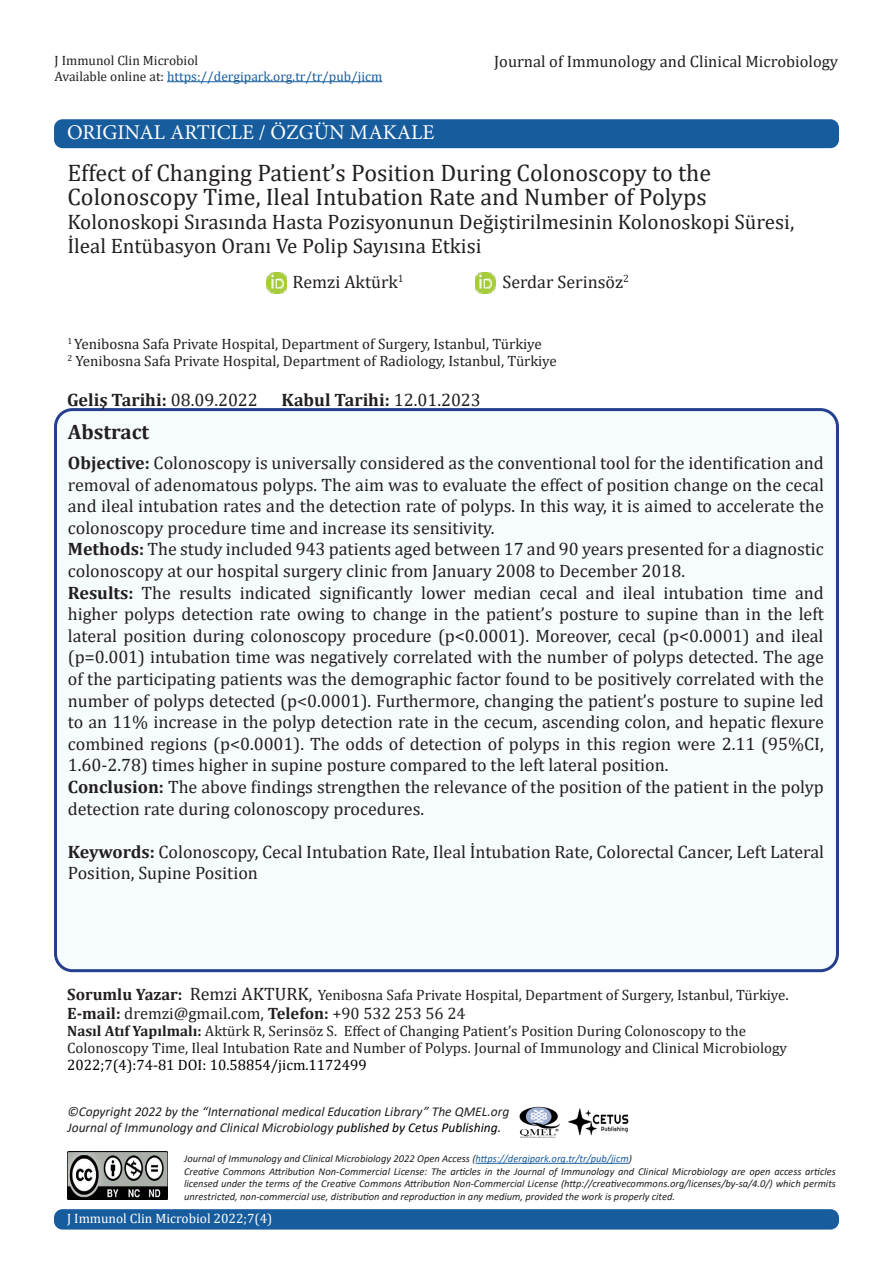
<style>
.page{position:relative;width:893px;height:1263px;background:#fff}
.page>*{position:absolute;margin:0;border:0;box-sizing:border-box;transform-origin:0 0}
.makale_ana_başlık{font:24px/24px "Cambria";color:#231f20}
.makale_ana_başlık-2{font:21px/24px "Cambria";color:#231f20}
.t1{font:21px "Minion Pro";color:#fff}
.t2{font:700 21px "Cambria";color:#231f20}
.t3{font:18px/21.6px "Cambria";color:#231f20}
.t4{font:700 18px "Cambria";color:#231f20}
.t5{font:16.5px "Cambria";color:#231f20}
.t6{font:15px/17px "Cambria";color:#231f20}
.t7{font:italic 13.5px/16.2px "Calibri";color:#231f20}
.t8{font:13.5px "Cambria";color:#175d9e}
.t9{font:13.5px "Cambria";color:#fff}
.t10{font:13.5px "Cambria";color:#231f20}
.t11{font:italic 10.5px/12.6px "Calibri";color:#231f20}
.s1{color:#231f20}
.s2{font-weight:400}
.s3{font-weight:700}
.s4{font-weight:700;font-size:16.5px}
.s5{font-size:18px}
.s6{font-size:16.5px}
.s7{color:#000}
.s8{color:#175d9e}
</style>
<div class="page">
<div style="left:54px;top:1209px;width:785px;height:20px;background:#175d9e;border-radius:9px"></div>
<hr style="left:476px;top:1163px;width:153px;height:1px;background:#175d9e">
<div style="left:55px;top:410px;width:782px;height:561px;background:#f6fbfe;border-radius:17px"></div>
<div style="left:54px;top:408px;width:785px;height:564px;border:3px solid #253f8e;border-radius:17px"></div>
<img style="left:68px;top:1151px;width:99px;height:48px">
<div style="left:54px;top:119px;width:785px;height:29px;background:#175d9e;border-radius:9px"></div>
<hr style="left:167px;top:81px;width:215px;height:1px;background:#175d9e">
<img style="left:519px;top:1106px;width:41px;height:32px">
<img style="left:568px;top:1108px;width:61px;height:28px">
<img style="left:267px;top:272px;width:20px;height:22px">
<img style="left:475px;top:272px;width:20px;height:22px">
<p class="t10" style="left:55px;top:52px;width:145px">J Immunol Clin Microbiol</p>
<p class="t5" style="left:494px;top:51px;width:346px">Journal of Immunology and Clinical Microbiology</p>
<p class="t8" style="left:55px;top:68px;width:329px"><span class="s1">Available online at:</span> https://dergipark.org.tr/tr/pub/jicm</p>
<p class="t1" style="left:67px;top:119px;width:369px">ORIGINAL ARTICLE / ÖZGÜN MAKALE</p>
<p class="makale_ana_başlık" style="left:67px;top:161px;width:645px">Effect of Changing Patient’s Position During Colonoscopy to the<br>Colonoscopy Time, Ileal Intubation Rate and Number of Polyps</p>
<p class="makale_ana_başlık-2" style="left:67px;top:210px;width:728px">Kolonoskopi Sırasında Hasta Pozisyonunun Değiştirilmesinin Kolonoskopi Süresi,<br>İleal Entübasyon Oranı Ve Polip Sayısına Etkisi</p>
<p class="t3" style="left:293px;top:271px;width:113px">Remzi Aktürk<sup>1</sup></p>
<p class="t3" style="left:502px;top:271px;width:128px">Serdar Serinsöz<sup>2</sup></p>
<p class="t6" style="left:67px;top:336px;width:491px;line-height:16.5px"><sup>1</sup> Yenibosna Safa Private Hospital, Department of Surgery, Istanbul, Türkiye<br><sup>2</sup> Yenibosna Safa Private Hospital, Department of Radiology, Istanbul, Türkiye</p>
<p class="t4" style="left:67px;top:387px;width:192px">Geliş Tarihi: <span class="s2">08.09.2022</span></p>
<p class="t4" style="left:282px;top:387px;width:201px">Kabul Tarihi: <span class="s2">12.01.2023</span></p>
<p class="t2" style="left:68px;top:417px;width:83px">Abstract</p>
<p class="t3" style="left:68px;top:452px;width:758px"><span class="s3">Objective:</span> Colonoscopy is universally considered as the conventional tool for the identification and removal of adenomatous polyps. The aim was to evaluate the effect of position change on the cecal and ileal intubation rates and the detection rate of polyps. In this way, it is aimed to accelerate the colonoscopy procedure time and increase its sensitivity.<br><span class="s3">Methods:</span> The study included 943 patients aged between 17 and 90 years presented for a diagnostic colonoscopy at our hospital surgery clinic from January 2008 to December 2018.<br><span class="s3">Results:</span> The results indicated significantly lower median cecal and ileal intubation time and higher polyps detection rate owing to change in the patient’s posture to supine than in the left lateral position during colonoscopy procedure (p&lt;0.0001). Moreover, cecal (p&lt;0.0001) and ileal (p=0.001) intubation time was negatively correlated with the number of polyps detected. The age of the participating patients was the demographic factor found to be positively correlated with the number of polyps detected (p&lt;0.0001). Furthermore, changing the patient’s posture to supine led to an 11% increase in the polyp detection rate in the cecum, ascending colon, and hepatic flexure combined regions (p&lt;0.0001). The odds of detection of polyps in this region were 2.11 (95%CI, 1.60-2.78) times higher in supine posture compared to the left lateral position.<br><span class="s3">Conclusion:</span> The above findings strengthen the relevance of the position of the patient in the polyp detection rate during colonoscopy procedures.</p>
<p class="t3" style="left:68px;top:841px;width:758px"><span class="s3">Keywords:</span> Colonoscopy, Cecal Intubation Rate, Ileal İntubation Rate, Colorectal Cancer, Left Lateral<br>Position, Supine Position</p>
<p class="t6" style="left:67px;top:986px;width:723px"><span class="s4">Sorumlu Yazar:</span> <span class="s5">Remzi AKTURK</span><span class="s6">,</span> Yenibosna Safa Private Hospital, Department of Surgery, Istanbul, Türkiye<span class="s6">.</span></p>
<p class="t5" style="left:67px;top:1004px;width:400px"><span class="s3">E-mail:</span> dremzi@gmail.com, <span class="s3">Telefon:</span> +90 532 253 56 24</p>
<p class="t6" style="left:67px;top:1023px;width:721px"><span class="s3">Nasıl Atıf Yapılmalı:</span> Aktürk R, Serinsöz S. Effect of Changing Patient’s Position During Colonoscopy to the<br>Colonoscopy Time, Ileal Intubation Rate and Number of Polyps. Journal of Immunology and Clinical Microbiology<br><span class="s7">2022;7(4):74-81 DOI: 10.58854/jicm.1172499</span></p>
<p class="t7" style="left:67px;top:1103px;width:443px">©Copyright 2022 by the “International medical Education Library” The QMEL.org<br>Journal of Immunology and Clinical Microbiology <span class="s7">published by Cetus Publishing.</span></p>
<p class="t11" style="left:184px;top:1152px;width:653px">Journal of Immunology and Clinical Microbiology 2022 Open Access (<span class="s8">https://dergipark.org.tr/tr/pub/jicm</span>)<br>Creative Commons Attribution Non-Commercial License: The articles in the Journal of Immunology and Clinical Microbiology are open access articles licensed under the terms of the Creative Commons Attribution Non-Commercial License (http://creativecommons.org/licenses/by-sa/4.0/) which permits unrestricted, non-commercial use, distribution and reproduction in any medium, provided the work is properly cited.</p>
<p class="t9" style="left:67px;top:1210px;width:207px">J Immunol Clin Microbiol 2022;7(4)</p>
</div>
